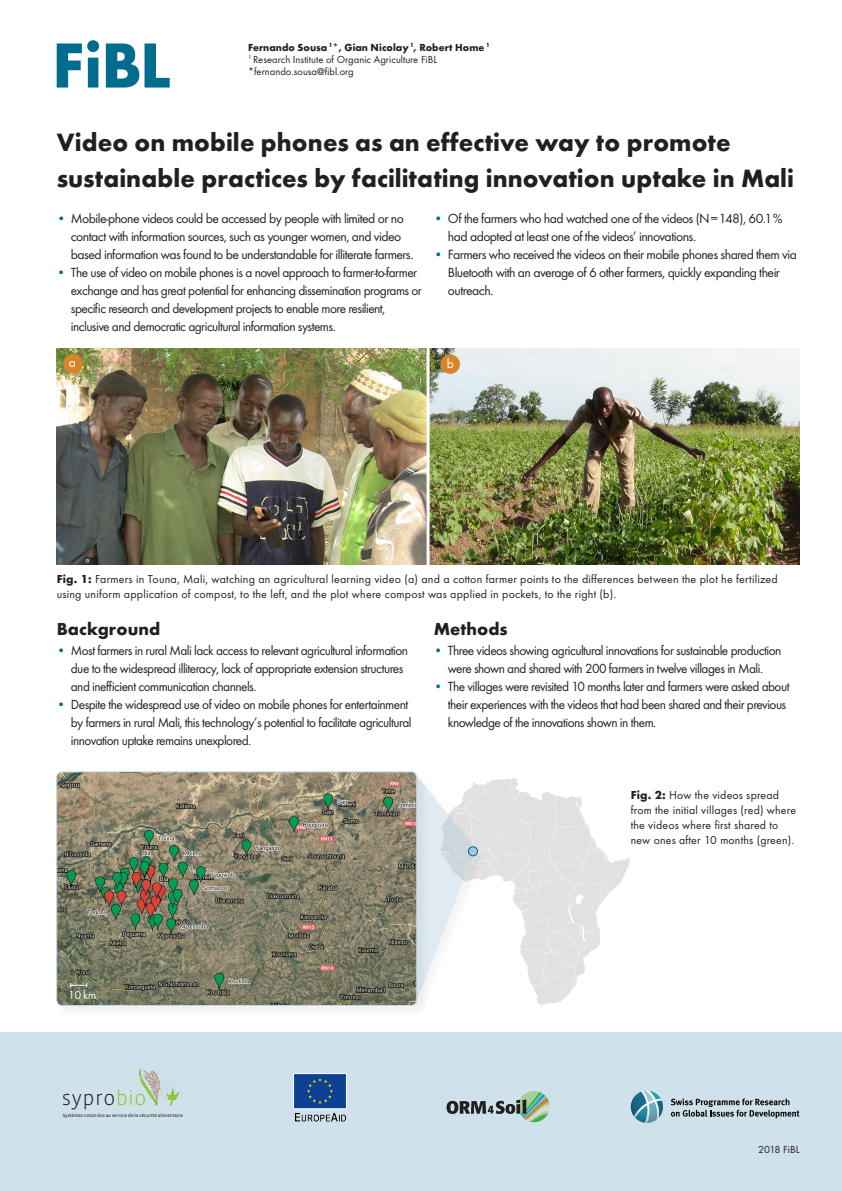
<style>
.page{position:relative;width:842px;height:1191px;background:#fff}
.page>*{position:absolute;margin:0;border:0;box-sizing:border-box;transform-origin:0 0}
.t1{font:700 26px/36px "Function Pro";letter-spacing:.005em;color:#231f20}
.t2{font:300 21.1px "Vista Sans OT";letter-spacing:.02em;color:#231f20}
.t3{font:700 18px "Function Pro";letter-spacing:.005em;color:#231f20}
.t4{font:13.8px/18px "Function Pro";letter-spacing:-.04em;color:#231f20}
.t5{font:13.8px "Function Pro";color:#fff}
.t6{font:12px/15px "Function Pro";letter-spacing:.015em;color:#231f20}
.t7{font:12px "Function Pro";color:#fff}
.t8{font:10.6px/12px "Function Pro";color:#231f20}
.t9{font:4.8px "Vista Sans OT";color:#231f20}
.s1{font-weight:700}
.s2{font-weight:500;color:#006c8e}
.s3{color:#8bc63e}
</style>
<div class="page">
<div style="left:0;top:1033px;width:842px;height:158px;background:#cfe1eb"></div>
<svg style="left:57px;top:40px;width:113px;height:48px"></svg>
<img style="left:57px;top:349px;width:742px;height:216px">
<svg style="left:139px;top:1069px;width:44px;height:36px"></svg>
<img style="left:294px;top:1073px;width:52px;height:49px">
<div style="left:63px;top:354px;width:20px;height:19px;background:#d88529;border-radius:50%"></div>
<div style="left:441px;top:354px;width:19px;height:20px;background:#d88529;border-radius:50%"></div>
<svg style="left:447px;top:1092px;width:103px;height:30px"></svg>
<svg style="left:671px;top:1098px;width:128px;height:20px"></svg>
<img style="left:631px;top:1090px;width:30px;height:33px">
<hr style="left:427px;top:344px;width:3px;height:223px;background:#fff">
<svg style="left:429px;top:778px;width:201px;height:227px"></svg>
<div style="left:56px;top:771px;width:373px;height:247px;background:#231f20;opacity:.06"></div>
<img style="left:57px;top:772px;width:360px;height:233px">
<div style="left:56px;top:771px;width:361px;height:235px;border:1px solid #c1d7e4;border-radius:6px"></div>
<div style="left:468px;top:846px;width:9px;height:10px;background:#a7c7d9;border-radius:50%"></div>
<div style="left:468px;top:846px;width:10px;height:10px;border:1px solid #006c8e;border-radius:50%"></div>
<svg style="left:70px;top:983px;width:17px;height:4px"></svg>
<p class="t8" style="left:248px;top:41px;width:243px"><span class="s1">Fernando Sousa</span> <sup>1</sup><span class="s1">*, Gian Nicolay</span> <sup>1</sup><span class="s1">, Robert Home</span> <sup>1<br></sup><sup>1</sup> Research Institute of Organic Agriculture FiBL *fernando.sousa@fibl.org</p>
<h1 class="t1" style="left:57px;top:124px;width:739px">Video on mobile phones as an effective way to promote sustainable practices by facilitating innovation uptake in Mali</h1>
<p class="t4" style="left:71px;top:209px;width:344px;text-indent:-14px"><span class="s2">•</span> Mobile-phone videos could be accessed by people with limited or no contact with information sources, such as younger women, and video based information was found to be understandable for illiterate farmers.</p>
<p class="t4" style="left:71px;top:263px;width:352px;text-indent:-14px"><span class="s2">•</span> The use of video on mobile phones is a novel approach to farmer-to-farmer exchange and has great potential for enhancing dissemination programs or specific research and development projects to enable more resilient, inclusive and democratic agricultural information systems.</p>
<p class="t4" style="left:448px;top:209px;width:336px;text-indent:-14px"><span class="s2">•</span> Of the farmers who had watched one of the videos (N=148), 60.1% had adopted at least one of the videos’ innovations.</p>
<p class="t4" style="left:448px;top:245px;width:351px;text-indent:-14px"><span class="s2">•</span> Farmers who received the videos on their mobile phones shared them via<br>Bluetooth with an average of 6 other farmers, quickly expanding their outreach.</p>
<p class="t5" style="left:69px;top:354px;width:9px">a</p>
<p class="t5" style="left:447px;top:356px;width:9px">b</p>
<p class="t6" style="left:57px;top:571px;width:723px"><span class="s1">Fig. 1:</span> Farmers in Touna, Mali, watching an agricultural learning video (a) and a cotton farmer points to the differences between the plot he fertilized using uniform application of compost, to the left, and the plot where compost was applied in pockets, to the right (b).</p>
<h3 class="t3" style="left:57px;top:618px;width:105px">Background</h3>
<p class="t4" style="left:71px;top:641px;width:339px;text-indent:-14px"><span class="s2">•</span> Most farmers in rural Mali lack access to relevant agricultural information due to the widespread illiteracy, lack of appropriate extension structures and inefficient communication channels.</p>
<p class="t4" style="left:71px;top:695px;width:342px;text-indent:-14px"><span class="s2">•</span> Despite the widespread use of video on mobile phones for entertainment by farmers in rural Mali, this technology’s potential to facilitate agricultural innovation uptake remains unexplored.</p>
<h3 class="t3" style="left:434px;top:618px;width:75px">Methods</h3>
<p class="t4" style="left:434px;top:641px;width:349px;text-align:center"><span class="s2">•</span> Three videos showing agricultural innovations for sustainable production were shown and shared with 200 farmers in twelve villages in Mali.</p>
<p class="t4" style="left:448px;top:677px;width:343px;text-indent:-14px"><span class="s2">•</span> The villages were revisited 10 months later and farmers were asked about their experiences with the videos that had been shared and their previous knowledge of the innovations shown in them.</p>
<p class="t6" style="left:631px;top:787px;width:167px"><span class="s1">Fig. 2:</span> How the videos spread from the initial villages (red) where the videos where first shared to new ones after 10 months (green).</p>
<p class="t7" style="left:68px;top:987px;width:30px">10 km</p>
<h2 class="t2" style="left:62px;top:1087px;width:86px">sypro<span class="s3">bio</span></h2>
<p class="t9" style="left:63px;top:1112px;width:122px">Systèmes coton-bio au service de la sécurité alimentaire</p>
<p class="t8" style="left:758px;top:1143px;width:43px">2018 FiBL</p>
</div>
